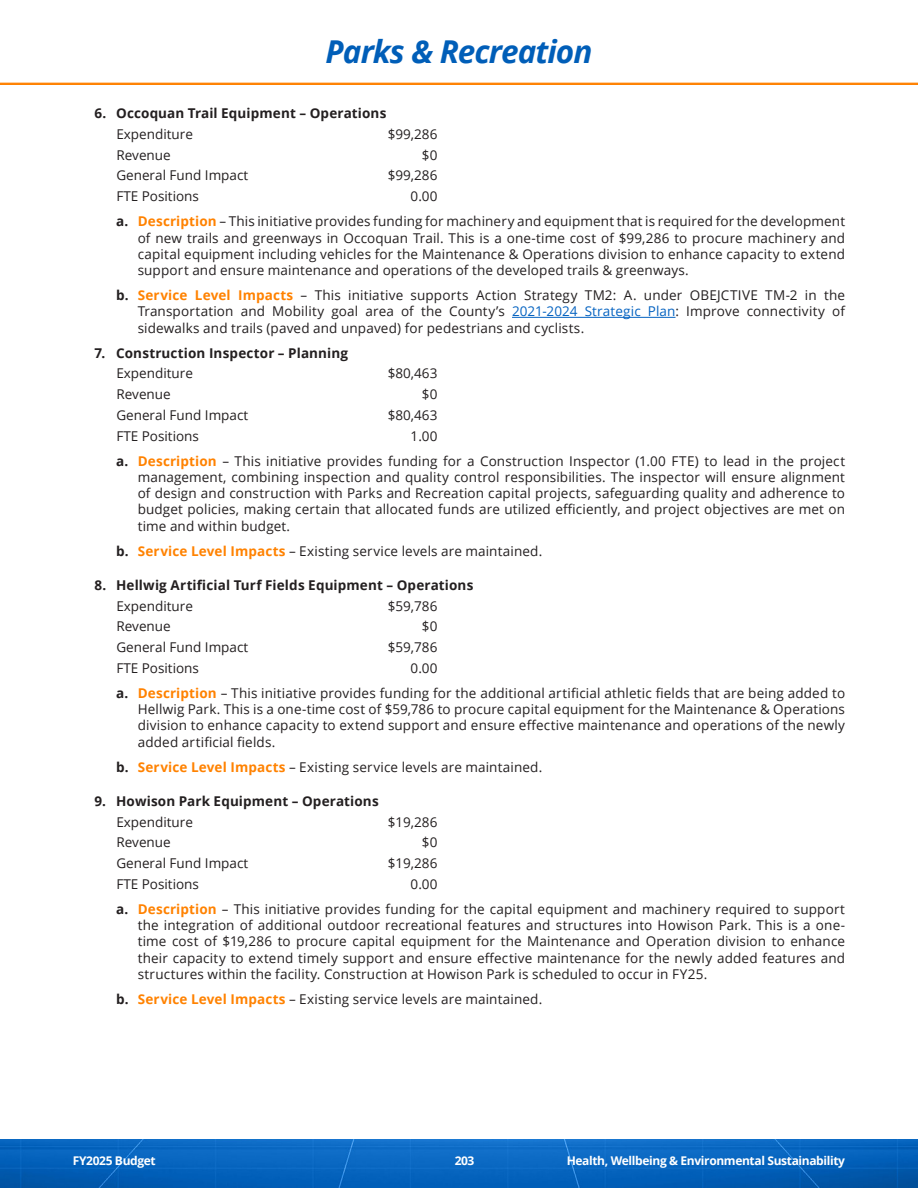
<style>
.page{position:relative;width:918px;height:1188px;background:#fff}
.page>*{position:absolute;margin:0;border:0;box-sizing:border-box;transform-origin:0 0}
.t1{font:italic 700 31.5px "Open Sans";letter-spacing:-.03em;color:#005eb8}
.BI_Tabs{font:13.5px/16.2px "Open Sans";letter-spacing:.005em;color:#231f20;text-align:justify}
.t2{font:700 13.5px "Open Sans";letter-spacing:.01em;color:#231f20}
.t3{font:700 12px "Open Sans";letter-spacing:-.03em;color:#fff}
.s1{font-weight:700}
.s2{font-weight:700;color:#ff8200}
.s3{color:#0563c1}
</style>
<div class="page">
<img style="left:0;top:82px;width:918px;height:3px">
<img style="left:0;top:1139px;width:918px;height:49px">
<hr style="left:512px;top:317px;width:164px;height:1px;background:#0563c1">
<p class="t1" style="left:326px;top:29px;width:268px">Parks &amp; Recreation</p>
<p class="t2" style="left:94px;top:104px;width:293px">6. Occoquan Trail Equipment – Operations</p>
<p class="BI_Tabs" style="left:116px;top:126px;width:78px">Expenditure</p>
<p class="BI_Tabs" style="left:388px;top:126px;width:51px">$99,286</p>
<p class="BI_Tabs" style="left:116px;top:146px;width:56px">Revenue</p>
<p class="BI_Tabs" style="left:422px;top:146px;width:17px">$0</p>
<p class="BI_Tabs" style="left:116px;top:167px;width:133px">General Fund Impact</p>
<p class="BI_Tabs" style="left:388px;top:167px;width:51px">$99,286</p>
<p class="BI_Tabs" style="left:116px;top:188px;width:84px">FTE Positions</p>
<p class="BI_Tabs" style="left:411px;top:188px;width:28px">0.00</p>
<p class="BI_Tabs" style="left:138px;top:213px;width:709px;text-indent:-22px"><span class="s1">a.</span> <span class="s2">Description</span> – This initiative provides funding for machinery and equipment that is required for the development of new trails and greenways in Occoquan Trail. This is a one-time cost of $99,286 to procure machinery and capital equipment including vehicles for the Maintenance &amp; Operations division to enhance capacity to extend support and ensure maintenance and operations of the developed trails &amp; greenways.</p>
<p class="BI_Tabs" style="left:138px;top:287px;width:709px;text-indent:-22px"><span class="s1">b.</span> <span class="s2">Service Level Impacts</span> – This initiative supports Action Strategy TM2: A. under OBEJCTIVE TM-2 in the Transportation and Mobility goal area of the County’s <span class="s3">2021-2024 Strategic Plan</span>: Improve connectivity of sidewalks and trails (paved and unpaved) for pedestrians and cyclists.</p>
<p class="t2" style="left:94px;top:343px;width:255px">7. Construction Inspector – Planning</p>
<p class="BI_Tabs" style="left:116px;top:365px;width:78px">Expenditure</p>
<p class="BI_Tabs" style="left:388px;top:365px;width:51px">$80,463</p>
<p class="BI_Tabs" style="left:116px;top:386px;width:56px">Revenue</p>
<p class="BI_Tabs" style="left:422px;top:386px;width:17px">$0</p>
<p class="BI_Tabs" style="left:116px;top:406px;width:133px">General Fund Impact</p>
<p class="BI_Tabs" style="left:388px;top:406px;width:51px">$80,463</p>
<p class="BI_Tabs" style="left:116px;top:427px;width:84px">FTE Positions</p>
<p class="BI_Tabs" style="left:411px;top:427px;width:28px">1.00</p>
<p class="BI_Tabs" style="left:138px;top:452px;width:709px;text-indent:-22px"><span class="s1">a.</span> <span class="s2">Description</span> – This initiative provides funding for a Construction Inspector (1.00 FTE) to lead in the project management, combining inspection and quality control responsibilities. The inspector will ensure alignment of design and construction with Parks and Recreation capital projects, safeguarding quality and adherence to budget policies, making certain that allocated funds are utilized efficiently, and project objectives are met on time and within budget.</p>
<p class="BI_Tabs" style="left:116px;top:542px;width:428px"><span class="s1">b.</span> <span class="s2">Service Level Impacts</span> – Existing service levels are maintained.</p>
<p class="t2" style="left:94px;top:575px;width:380px">8. Hellwig Artificial Turf Fields Equipment – Operations</p>
<p class="BI_Tabs" style="left:116px;top:597px;width:78px">Expenditure</p>
<p class="BI_Tabs" style="left:388px;top:597px;width:51px">$59,786</p>
<p class="BI_Tabs" style="left:116px;top:618px;width:56px">Revenue</p>
<p class="BI_Tabs" style="left:422px;top:618px;width:17px">$0</p>
<p class="BI_Tabs" style="left:116px;top:639px;width:133px">General Fund Impact</p>
<p class="BI_Tabs" style="left:388px;top:639px;width:51px">$59,786</p>
<p class="BI_Tabs" style="left:116px;top:659px;width:84px">FTE Positions</p>
<p class="BI_Tabs" style="left:411px;top:659px;width:28px">0.00</p>
<p class="BI_Tabs" style="left:138px;top:685px;width:709px;text-indent:-22px"><span class="s1">a.</span> <span class="s2">Description</span> – This initiative provides funding for the additional artificial athletic fields that are being added to Hellwig Park. This is a one-time cost of $59,786 to procure capital equipment for the Maintenance &amp; Operations division to enhance capacity to extend support and ensure effective maintenance and operations of the newly added artificial fields.</p>
<p class="BI_Tabs" style="left:116px;top:758px;width:428px"><span class="s1">b.</span> <span class="s2">Service Level Impacts</span> – Existing service levels are maintained.</p>
<p class="t2" style="left:94px;top:791px;width:286px">9. Howison Park Equipment – Operations</p>
<p class="BI_Tabs" style="left:116px;top:813px;width:78px">Expenditure</p>
<p class="BI_Tabs" style="left:388px;top:813px;width:51px">$19,286</p>
<p class="BI_Tabs" style="left:116px;top:834px;width:56px">Revenue</p>
<p class="BI_Tabs" style="left:422px;top:834px;width:17px">$0</p>
<p class="BI_Tabs" style="left:116px;top:855px;width:133px">General Fund Impact</p>
<p class="BI_Tabs" style="left:388px;top:855px;width:51px">$19,286</p>
<p class="BI_Tabs" style="left:116px;top:875px;width:84px">FTE Positions</p>
<p class="BI_Tabs" style="left:411px;top:875px;width:28px">0.00</p>
<p class="BI_Tabs" style="left:138px;top:901px;width:709px;text-indent:-22px"><span class="s1">a.</span> <span class="s2">Description</span> – This initiative provides funding for the capital equipment and machinery required to support the integration of additional outdoor recreational features and structures into Howison Park. This is a one&shy;time cost of $19,286 to procure capital equipment for the Maintenance and Operation division to enhance their capacity to extend timely support and ensure effective maintenance for the newly added features and structures within the facility. Construction at Howison Park is scheduled to occur in FY25.</p>
<p class="BI_Tabs" style="left:116px;top:991px;width:428px"><span class="s1">b.</span> <span class="s2">Service Level Impacts</span> – Existing service levels are maintained.</p>
<p class="t3" style="left:73px;top:1152px;width:84px">FY2025 Budget</p>
<p class="t3" style="left:455px;top:1152px;width:21px">203</p>
<p class="t3" style="left:567px;top:1152px;width:280px">Health, Wellbeing &amp; Environmental Sustainability</p>
</div>
